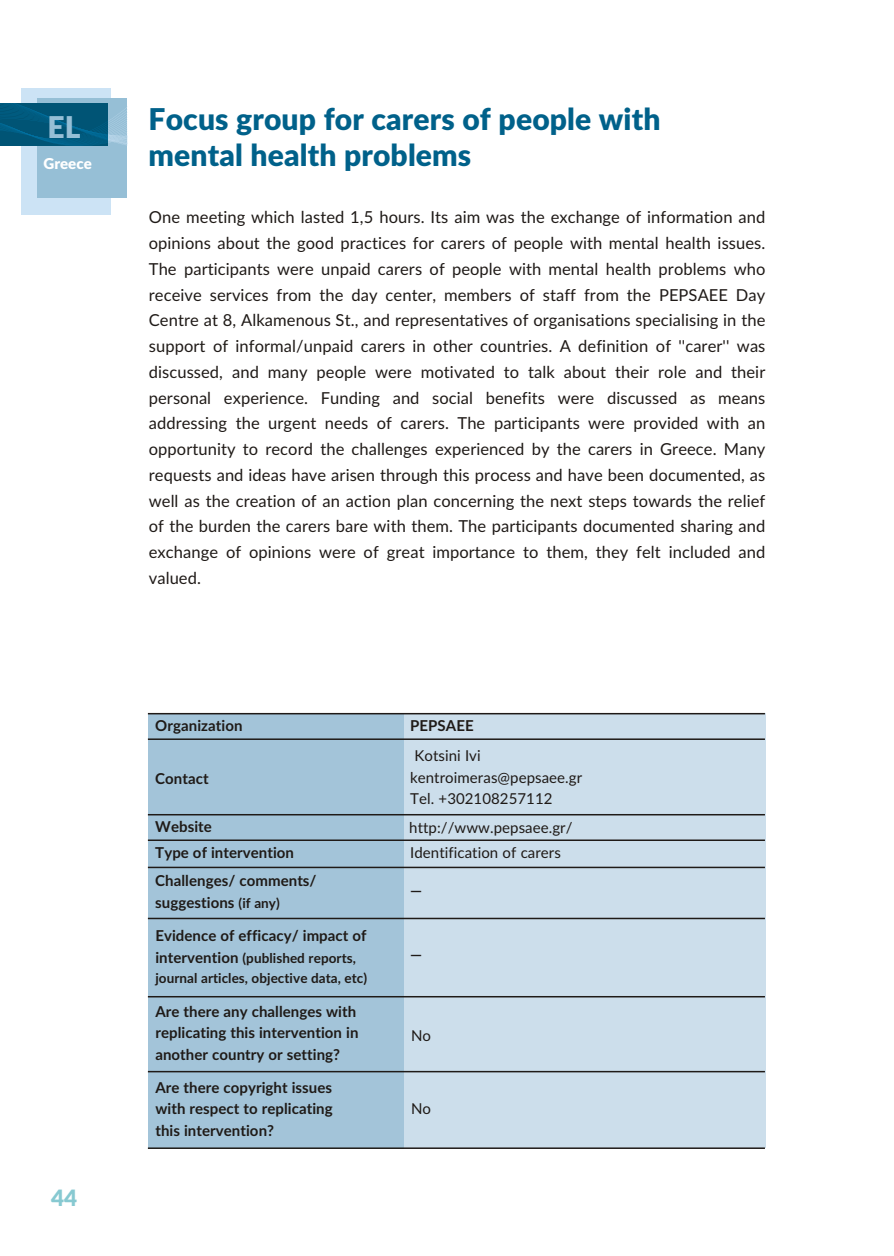
<style>
.page{position:relative;width:894px;height:1256px;background:#fff}
.page>*{position:absolute;margin:0;border:0;box-sizing:border-box;transform-origin:0 0}
.t1{font:900 30px/36px "Lato";letter-spacing:.005em;color:#00618a}
.t2{font:900 30px "Lato";color:#96bfd6}
.t3{font:900 22.5px "Lato";color:#87c9d1}
.t4{font:16.5px/25.8px "Lato";letter-spacing:.005em;color:#1f1a17;text-align:justify}
.t5{font:700 15px/21.6px "Lato";letter-spacing:.005em;color:#1f1a17}
.t6{font:15px/21.6px "Lato";letter-spacing:.005em;color:#1f1a17}
.t7{font:900 15px "Lato";letter-spacing:.005em;color:#fff}
.t8{font:700 13.5px/19.8px "Lato";letter-spacing:.005em;color:#1f1a17}
.s1{font-size:13.5px}
.s2{font-size:15px}
</style>
<div class="page">
<div style="left:404px;top:713px;width:362px;height:435px;background:#ccdeeb"></div>
<div style="left:148px;top:713px;width:256px;height:435px;background:#a3c4d9"></div>
<hr style="left:148px;top:713px;width:617px;height:1px;background:#1f1a17">
<hr style="left:148px;top:738px;width:617px;height:2px;background:#1f1a17">
<hr style="left:148px;top:814px;width:617px;height:1px;background:#1f1a17">
<hr style="left:148px;top:839px;width:617px;height:2px;background:#1f1a17">
<hr style="left:148px;top:866px;width:617px;height:2px;background:#1f1a17">
<hr style="left:148px;top:917px;width:617px;height:2px;background:#1f1a17">
<hr style="left:148px;top:996px;width:617px;height:1px;background:#1f1a17">
<hr style="left:148px;top:1070px;width:617px;height:2px;background:#1f1a17">
<hr style="left:148px;top:1147px;width:617px;height:2px;background:#1f1a17">
<div style="left:22px;top:88px;width:89px;height:126px;background:#cce3f5"></div>
<div style="left:37px;top:98px;width:90px;height:100px;background:#96bfd6"></div>
<svg style="left:0;top:98px;width:127px;height:56px"></svg>
<h1 class="t2" style="left:47px;top:114px;width:35px">EL</h1>
<p class="t7" style="left:43px;top:156px;width:50px">Greece</p>
<h2 class="t3" style="left:51px;top:1187px;width:28px">44</h2>
<h1 class="t1" style="left:149px;top:103px;width:513px">Focus group for carers of people with mental health problems</h1>
<p class="t4" style="left:149px;top:205px;width:618px">One meeting which lasted 1,5 hours. Its aim was the exchange of information and opinions about the good practices for carers of people with mental health issues.<br>The participants were unpaid carers of people with mental health problems who receive services from the day center, members of staff from the PEPSAEE Day Centre at 8, Alkamenous St., and representatives of organisations specialising in the support of informal/unpaid carers in other countries. A definition of ''carer'' was discussed, and many people were motivated to talk about their role and their personal experience. Funding and social benefits were discussed as means addressing the urgent needs of carers. The participants were provided with an opportunity to record the challenges experienced by the carers in Greece. Many requests and ideas have arisen through this process and have been documented, as well as the creation of an action plan concerning the next steps towards the relief of the burden the carers bare with them. The participants documented sharing and exchange of opinions were of great importance to them, they felt included and valued.</p>
<p class="t5" style="left:155px;top:715px;width:89px">Organization</p>
<p class="t5" style="left:155px;top:768px;width:55px">Contact</p>
<p class="t5" style="left:155px;top:814px;width:140px;line-height:26.5px">Website<br>Type of intervention</p>
<p class="t5" style="left:155px;top:871px;width:163px">Challenges/ comments/ suggestions <span class="s1">(if any)</span></p>
<p class="t5" style="left:155px;top:926px;width:213px">Evidence of efficacy/ impact of</p>
<p class="t8" style="left:155px;top:949px;width:213px"><span class="s2">intervention</span> (published reports, journal articles, objective data, etc)</p>
<p class="t5" style="left:155px;top:1001px;width:205px">Are there any challenges with replicating this intervention in another country or setting?</p>
<p class="t5" style="left:155px;top:1077px;width:179px;text-align:justify">Are there copyright issues with respect to replicating this intervention?</p>
<p class="t5" style="left:410px;top:716px;width:65px">PEPSAEE</p>
<p class="t6" style="left:410px;top:745px;width:174px">Kotsini Ivi kentroimeras@pepsaee.gr<br>Tel. +302108257112</p>
<p class="t6" style="left:409px;top:817px;width:165px">http://www.pepsaee.gr/</p>
<p class="t6" style="left:410px;top:843px;width:152px">Identification of carers</p>
<p class="t5" style="left:410px;top:880px;width:13px">—</p>
<p class="t5" style="left:410px;top:945px;width:13px">—</p>
<p class="t6" style="left:411px;top:1025px;width:22px">Íï</p>
<p class="t6" style="left:411px;top:1098px;width:22px">Íï</p>
</div>
